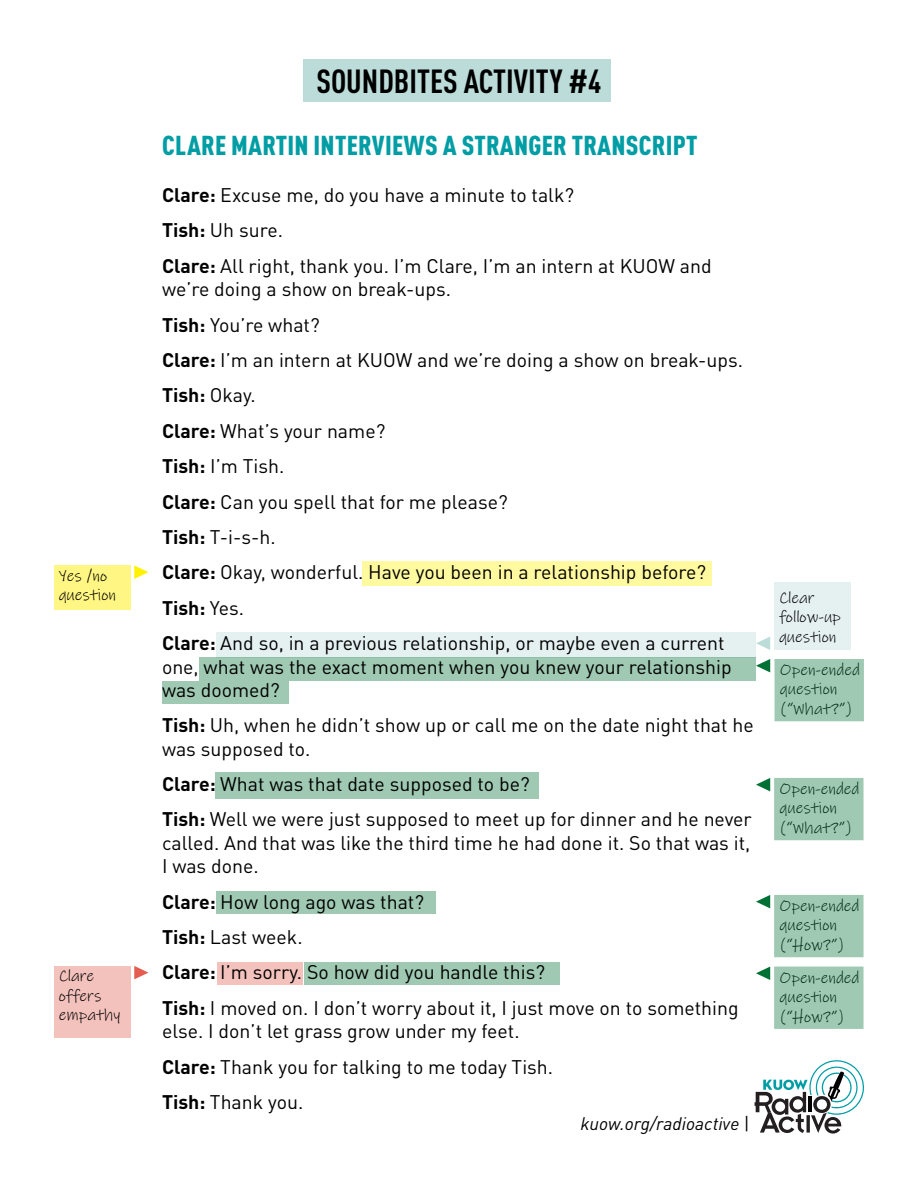
<style>
.page{position:relative;width:918px;height:1188px;background:#fff}
.page>*{position:absolute;margin:0;border:0;box-sizing:border-box;transform-origin:0 0}
.t1{font:700 condensed 33px "DINOT";color:#000}
.t2{font:900 condensed 27px "DINOT";letter-spacing:.01em;color:#009da5}
.t3{font:19.5px/35.4px "DINOT";color:#000}
.t4{font:italic 18px "DINOT";color:#000}
.t5{font:16.5px/19.5px "Ink Free";color:#000}
.s1{font-weight:700}
.s2{font-style:normal}
</style>
<div class="page">
<div style="left:216px;top:632px;width:540px;height:25px;background:#e5f1f0"></div>
<div style="left:363px;top:562px;width:349px;height:24px;background:#fffa9f"></div>
<div style="left:200px;top:657px;width:556px;height:24px;background:#9fc9b2"></div>
<div style="left:304px;top:59px;width:307px;height:43px;background:#bcdcd9"></div>
<svg style="left:755px;top:1060px;width:109px;height:74px"></svg>
<svg style="left:134px;top:565px;width:14px;height:14px"></svg>
<div style="left:54px;top:565px;width:76px;height:45px;background:#fff683"></div>
<svg style="left:756px;top:659px;width:14px;height:13px"></svg>
<div style="left:775px;top:659px;width:89px;height:62px;background:#9fc9b2"></div>
<div style="left:162px;top:681px;width:126px;height:22px;background:#9fc9b2"></div>
<div style="left:216px;top:772px;width:323px;height:27px;background:#9fc9b2"></div>
<svg style="left:756px;top:778px;width:14px;height:13px"></svg>
<div style="left:774px;top:778px;width:90px;height:62px;background:#9fc9b2"></div>
<div style="left:775px;top:583px;width:76px;height:67px;background:#e5f1f0"></div>
<svg style="left:756px;top:637px;width:14px;height:13px"></svg>
<svg style="left:756px;top:895px;width:14px;height:13px"></svg>
<div style="left:774px;top:895px;width:90px;height:62px;background:#9fc9b2"></div>
<div style="left:216px;top:891px;width:220px;height:22px;background:#9fc9b2"></div>
<svg style="left:756px;top:967px;width:14px;height:13px"></svg>
<div style="left:774px;top:967px;width:90px;height:62px;background:#9fc9b2"></div>
<div style="left:304px;top:962px;width:256px;height:22px;background:#9fc9b2"></div>
<div style="left:54px;top:966px;width:76px;height:71px;background:#f4c2bd"></div>
<svg style="left:134px;top:966px;width:14px;height:13px"></svg>
<div style="left:217px;top:962px;width:86px;height:22px;background:#f4c2bd"></div>
<p class="t5" style="left:59px;top:566px;width:59px">Yes /no question</p>
<p class="t5" style="left:59px;top:967px;width:63px">Clare offers empathy</p>
<h1 class="t1" style="left:316px;top:57px;width:287px">SOUNDBITES ACTIVITY #4</h1>
<h2 class="t2" style="left:162px;top:125px;width:537px">CLARE MARTIN INTERVIEWS A STRANGER TRANSCRIPT</h2>
<p class="t3" style="left:162px;top:176px;width:551px"><span class="s1">Clare:</span> Excuse me, do you have a minute to talk?<br><span class="s1">Tish:</span> Uh sure.<br><span class="s1">Clare:</span> All right, thank you. I’m Clare, I’m an intern at KUOW and</p>
<p class="t3" style="left:162px;top:270px;width:583px">we’re doing a show on break-ups.<br><span class="s1">Tish:</span> You’re what?<br><span class="s1">Clare:</span> I’m an intern at KUOW and we’re doing a show on break-ups.<br><span class="s1">Tish:</span> Okay.<br><span class="s1">Clare:</span> What’s your name?<br><span class="s1">Tish:</span> I’m Tish.<br><span class="s1">Clare:</span> Can you spell that for me please?<br><span class="s1">Tish:</span> T-i-s-h.<br><span class="s1">Clare:</span> Okay, wonderful. Have you been in a relationship before?<br><span class="s1">Tish:</span> Yes.<br><span class="s1">Clare:</span> And so, in a previous relationship, or maybe even a current</p>
<p class="t3" style="left:162px;top:654px;width:571px;line-height:23.4px">one, what was the exact moment when you knew your relationship was doomed?</p>
<p class="t3" style="left:162px;top:712px;width:593px;line-height:23.4px"><span class="s1">Tish:</span> Uh, when he didn’t show up or call me on the date night that he was supposed to.</p>
<p class="t3" style="left:162px;top:765px;width:591px"><span class="s1">Clare:</span> What was that date supposed to be?<br><span class="s1">Tish:</span> Well we were just supposed to meet up for dinner and he never</p>
<p class="t3" style="left:162px;top:830px;width:590px;line-height:23.4px">called. And that was like the third time he had done it. So that was it,<br>I was done.</p>
<p class="t3" style="left:162px;top:883px;width:578px"><span class="s1">Clare:</span> How long ago was that?<br><span class="s1">Tish:</span> Last week.<br><span class="s1">Clare:</span> I’m sorry. So how did you handle this?<br><span class="s1">Tish:</span> I moved on. I don’t worry about it, I just move on to something</p>
<p class="t3" style="left:162px;top:1012px;width:393px">else. I don’t let grass grow under my feet.<br><span class="s1">Clare:</span> Thank you for talking to me today Tish.<br><span class="s1">Tish:</span> Thank you.</p>
<p class="t4" style="left:580px;top:1110px;width:171px">kuow.org/radioactive <span class="s2">|</span></p>
<p class="t5" style="left:779px;top:588px;width:63px">Clear follow-up question</p>
<p class="t5" style="left:780px;top:660px;width:81px">Open-ended question (“What?”)</p>
<p class="t5" style="left:780px;top:779px;width:81px">Open-ended question (“What?”)</p>
<p class="t5" style="left:780px;top:896px;width:81px">Open-ended question (“How?”)</p>
<p class="t5" style="left:780px;top:968px;width:81px">Open-ended question (“How?”)</p>
</div>
